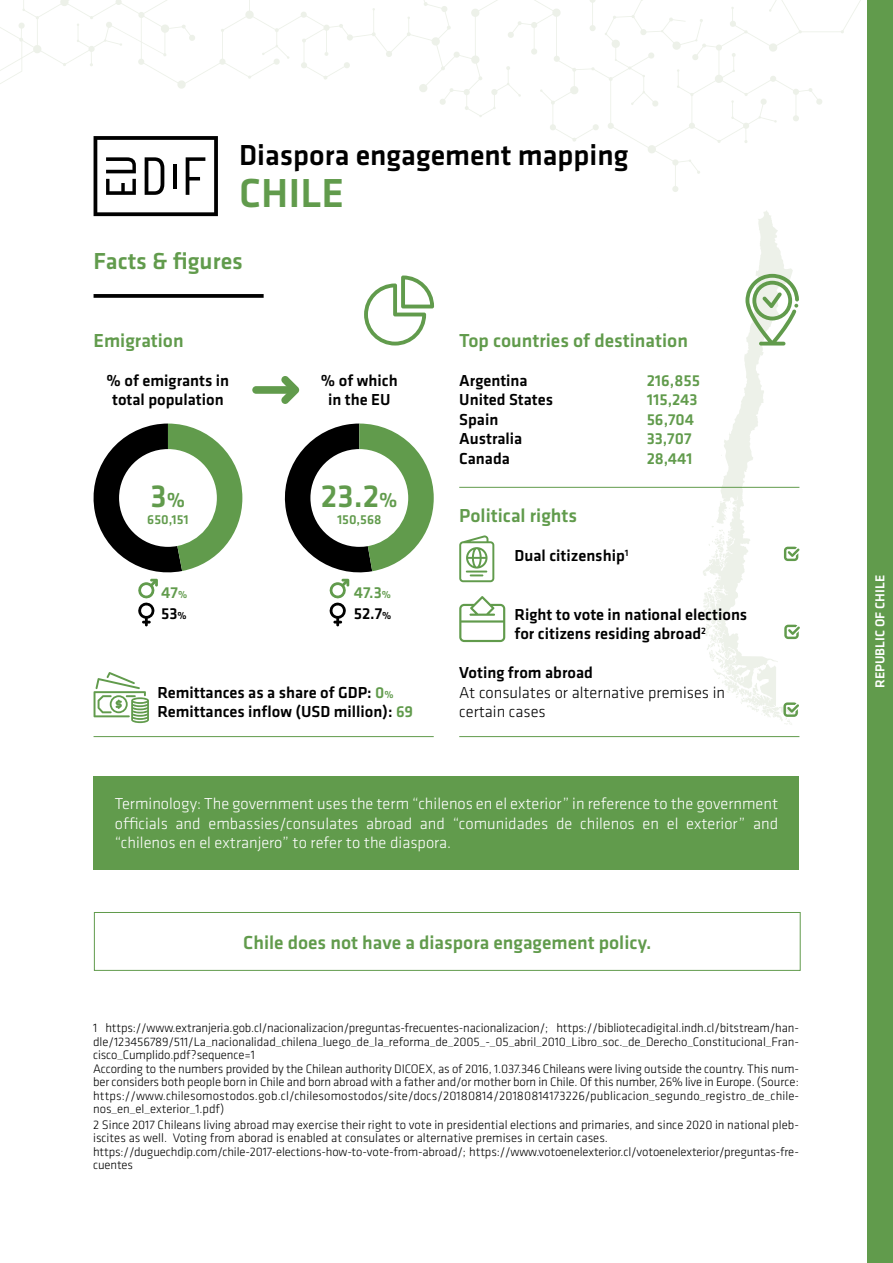
<style>
.page{position:relative;width:893px;height:1263px;background:#fff}
.page>*{position:absolute;margin:0;border:0;box-sizing:border-box;transform-origin:0 0}
.t1{font:500 42px "Klavika";color:#619b4c}
.t2{font:500 33px "Klavika";color:#619b4c}
.t3{font:500 30px "Klavika";color:#000}
.t4{font:500 24px "Klavika";color:#619b4c}
.t5{font:500 19.5px "Klavika";color:#619b4c}
.t6{font:500 16.5px/19.5px "Klavika";color:#000}
.t7{font:300 16.5px/19.5px "Klavika";color:#fff;text-align:justify}
.t8{font:500 16.5px/19.5px "Klavika";color:#619b4c}
.t9{font:300 16.5px/19.5px "Klavika";color:#000}
.t10{font:500 13.5px "Klavika";color:#fff}
.t11{font:500 13.5px "Klavika";color:#619b4c}
.t12{font:300 12.75px/13.5px "Klavika";letter-spacing:-.01em;color:#000}
.s1{font-size:21px}
.s2{font-size:10.5px}
.s3{color:#000}
.s4{font-size:10.5px;color:#000}
.s5{color:#619b4c}
.s6{font-size:10.5px;color:#619b4c}
</style>
<div class="page">
<div style="left:867px;top:0;width:26px;height:1263px;background:#619b4c"></div>
<svg style="left:650px;top:216px;width:149px;height:509px"></svg>
<svg style="left:94px;top:294px;width:170px;height:4px"></svg>
<hr style="left:94px;top:736px;width:340px;height:1px;background:#619b4c">
<hr style="left:459px;top:487px;width:340px;height:1px;background:#619b4c">
<svg style="left:745px;top:274px;width:54px;height:71px"></svg>
<svg style="left:364px;top:275px;width:70px;height:70px"></svg>
<svg style="left:94px;top:423px;width:148px;height:203px"></svg>
<svg style="left:284px;top:423px;width:150px;height:203px"></svg>
<svg style="left:94px;top:672px;width:55px;height:51px"></svg>
<svg style="left:0;top:0;width:861px;height:216px"></svg>
<hr style="left:173px;top:164px;width:4px;height:25px;background:#000">
<svg style="left:252px;top:376px;width:48px;height:28px"></svg>
<div style="left:94px;top:912px;width:707px;height:59px;border:1px solid #619b4c"></div>
<hr style="left:459px;top:736px;width:340px;height:1px;background:#619b4c">
<svg style="left:784px;top:625px;width:16px;height:14px"></svg>
<svg style="left:783px;top:702px;width:16px;height:15px"></svg>
<svg style="left:784px;top:547px;width:15px;height:14px"></svg>
<svg style="left:459px;top:535px;width:35px;height:47px"></svg>
<svg style="left:459px;top:596px;width:46px;height:46px"></svg>
<div style="left:94px;top:776px;width:705px;height:93px;background:#619b4c"></div>
<h3 class="t3" style="left:239px;top:135px;width:391px">Diaspora engagement mapping</h3>
<h1 class="t1" style="left:239px;top:165px;width:107px">CHILE</h1>
<h3 class="t4" style="left:94px;top:244px;width:151px">Facts &amp; figures</h3>
<h3 class="t5" style="left:94px;top:327px;width:92px">Emigration</h3>
<p class="t6" style="left:107px;top:370px;width:124px;text-align:center">% of emigrants in total population</p>
<p class="t6" style="left:321px;top:370px;width:78px;text-align:center">% of which in the EU</p>
<h2 class="t2" style="left:151px;top:474px;width:36px">3<span class="s1">%</span></h2>
<h2 class="t2" style="left:321px;top:474px;width:78px">23.2<span class="s1">%</span></h2>
<p class="t11" style="left:147px;top:510px;width:43px">650,151</p>
<p class="t11" style="left:337px;top:510px;width:46px">150,568</p>
<p class="t8" style="left:161px;top:582px;width:28px;line-height:20.1px">47<span class="s2">%<br></span><span class="s3">53</span><span class="s4">%</span></p>
<p class="t8" style="left:354px;top:582px;width:39px;line-height:20.2px">47.3<span class="s2">%<br></span><span class="s3">52.7</span><span class="s4">%</span></p>
<p class="t6" style="left:157px;top:682px;width:257px">Remittances as a share of GDP: <span class="s5">0</span><span class="s6">%<br></span>Remittances inflow (USD million): <span class="s5">69</span></p>
<h3 class="t5" style="left:459px;top:327px;width:230px">Top countries of destination</h3>
<p class="t6" style="left:459px;top:370px;width:95px">Argentina<br>United States<br>Spain<br>Australia<br>Canada</p>
<p class="t8" style="left:647px;top:370px;width:55px">216,855<br>115,243<br>56,704<br>33,707<br>28,441</p>
<h3 class="t5" style="left:459px;top:502px;width:119px">Political rights</h3>
<p class="t6" style="left:514px;top:545px;width:115px">Dual citizenship<sup>1</sup></p>
<p class="t6" style="left:514px;top:604px;width:234px">Right to vote in national elections for citizens residing abroad<sup>2</sup></p>
<p class="t6" style="left:459px;top:662px;width:135px">Voting from abroad</p>
<p class="t9" style="left:459px;top:682px;width:267px">At consulates or alternative premises in certain cases</p>
<p class="t7" style="left:115px;top:794px;width:665px">Terminology: The government uses the term “chilenos en el exterior” in reference to the government officials and embassies/consulates abroad and “comunidades de chilenos en el exterior” and “chilenos en el extranjero” to refer to the diaspora.</p>
<h3 class="t5" style="left:243px;top:929px;width:410px">Chile does not have a diaspora engagement policy.</h3>
<p class="t12" style="left:93px;top:1021px;width:707px">1 https://www.extranjeria.gob.cl/nacionalizacion/preguntas-frecuentes-nacionalizacion/; https://bibliotecadigital.indh.cl/bitstream/han&shy;dle/123456789/511/La_nacionalidad_chilena_luego_de_la_reforma_de_2005_-_05_abril_2010_Libro_soc._de_Derecho_Constitucional_Fran&shy;cisco_Cumplido.pdf?sequence=1<br>According to the numbers provided by the Chilean authority DICOEX, as of 2016, 1.037.346 Chileans were living outside the country. This num&shy;ber considers both people born in Chile and born abroad with a father and/or mother born in Chile. Of this number, 26% live in Europe. (Source: https://www.chilesomostodos.gob.cl/chilesomostodos/site/docs/20180814/20180814173226/publicacion_segundo_registro_de_chile&shy;nos_en_el_exterior_1.pdf)</p>
<p class="t12" style="left:93px;top:1118px;width:707px">2 Since 2017 Chileans living abroad may exercise their right to vote in presidential elections and primaries, and since 2020 in national pleb&shy;iscites as well. Voting from aborad is enabled at consulates or alternative premises in certain cases. https://duguechdip.com/chile-2017-elections-how-to-vote-from-abroad/; https://www.votoenelexterior.cl/votoenelexterior/preguntas-fre&shy;cuentes</p>
<p class="t10" style="left:871px;top:688px;width:114px;rotate:-90deg">REPUBLIC OF CHILE</p>
</div>
